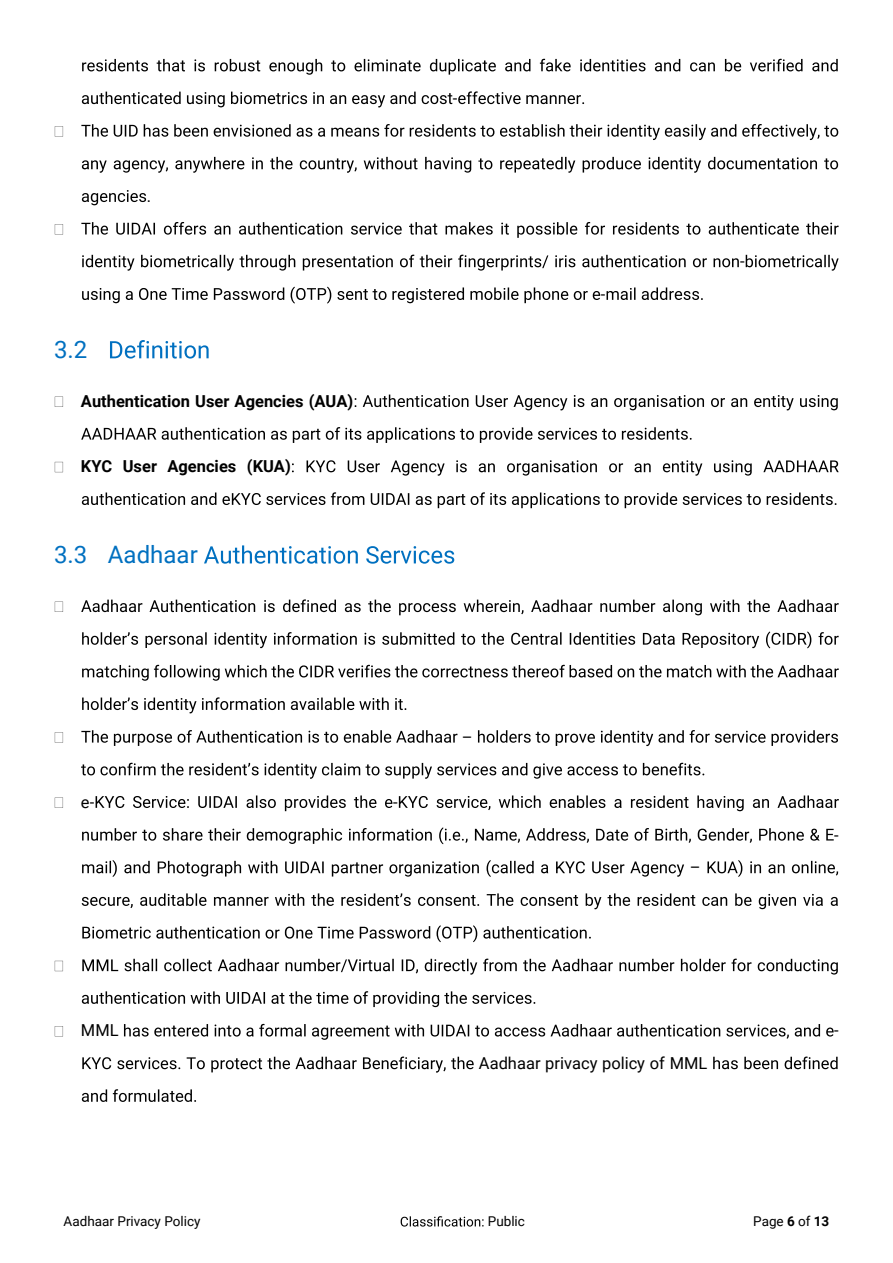
<style>
.page{position:relative;width:893px;height:1263px;background:#fff}
.page>*{position:absolute;margin:0;border:0;box-sizing:border-box;transform-origin:0 0}
.t1{font:24px "Roboto";color:#0070c0}
.t2{font:700 16.5px "Roboto";color:#000}
.t3{font:16.5px "Roboto";color:#000}
.t4{font:13.5px "Roboto";color:#000}
.s1{font-weight:700}
</style>
<div class="page">
<svg style="left:401px;top:1216px;width:83px;height:10px"></svg>
<svg style="left:82px;top:59px;width:756px;height:16px"></svg>
<svg style="left:82px;top:92px;width:370px;height:15px"></svg>
<svg style="left:458px;top:91px;width:126px;height:13px"></svg>
<svg style="left:55px;top:126px;width:8px;height:11px"></svg>
<svg style="left:81px;top:124px;width:757px;height:16px"></svg>
<svg style="left:82px;top:157px;width:756px;height:16px"></svg>
<svg style="left:82px;top:190px;width:64px;height:15px"></svg>
<svg style="left:55px;top:224px;width:8px;height:10px"></svg>
<svg style="left:81px;top:222px;width:758px;height:16px"></svg>
<svg style="left:82px;top:255px;width:604px;height:16px"></svg>
<svg style="left:693px;top:258px;width:46px;height:9px"></svg>
<svg style="left:746px;top:255px;width:93px;height:16px"></svg>
<svg style="left:82px;top:287px;width:518px;height:17px"></svg>
<svg style="left:607px;top:287px;width:96px;height:13px"></svg>
<svg style="left:110px;top:340px;width:99px;height:19px"></svg>
<svg style="left:55px;top:397px;width:8px;height:10px"></svg>
<svg style="left:355px;top:395px;width:483px;height:15px"></svg>
<svg style="left:81px;top:427px;width:611px;height:16px"></svg>
<svg style="left:55px;top:462px;width:8px;height:10px"></svg>
<svg style="left:292px;top:460px;width:547px;height:16px"></svg>
<svg style="left:82px;top:492px;width:755px;height:16px"></svg>
<svg style="left:204px;top:545px;width:250px;height:19px"></svg>
<svg style="left:55px;top:602px;width:8px;height:10px"></svg>
<svg style="left:81px;top:599px;width:758px;height:16px"></svg>
<svg style="left:82px;top:631px;width:757px;height:17px"></svg>
<svg style="left:82px;top:665px;width:757px;height:16px"></svg>
<svg style="left:82px;top:697px;width:324px;height:16px"></svg>
<svg style="left:55px;top:732px;width:8px;height:11px"></svg>
<svg style="left:81px;top:730px;width:376px;height:16px"></svg>
<svg style="left:478px;top:730px;width:360px;height:16px"></svg>
<svg style="left:81px;top:763px;width:623px;height:16px"></svg>
<svg style="left:55px;top:797px;width:8px;height:11px"></svg>
<svg style="left:96px;top:795px;width:296px;height:16px"></svg>
<svg style="left:399px;top:795px;width:440px;height:16px"></svg>
<svg style="left:82px;top:827px;width:722px;height:17px"></svg>
<svg style="left:810px;top:829px;width:24px;height:12px"></svg>
<svg style="left:82px;top:860px;width:602px;height:17px"></svg>
<svg style="left:707px;top:860px;width:131px;height:17px"></svg>
<svg style="left:82px;top:893px;width:756px;height:16px"></svg>
<svg style="left:82px;top:925px;width:509px;height:17px"></svg>
<svg style="left:55px;top:961px;width:8px;height:10px"></svg>
<svg style="left:82px;top:959px;width:756px;height:16px"></svg>
<svg style="left:82px;top:991px;width:453px;height:16px"></svg>
<svg style="left:55px;top:1026px;width:8px;height:10px"></svg>
<svg style="left:124px;top:1024px;width:710px;height:16px"></svg>
<svg style="left:82px;top:1056px;width:392px;height:16px"></svg>
<svg style="left:713px;top:1056px;width:125px;height:13px"></svg>
<svg style="left:82px;top:1089px;width:114px;height:13px"></svg>
<p class="t3" style="left:147px;top:184px;width:6px">.</p>
<h1 class="t1" style="left:54px;top:333px;width:35px">3.2</h1>
<p class="t2" style="left:81px;top:389px;width:274px">Authentication User Agencies (AUA)</p>
<p class="t2" style="left:81px;top:455px;width:211px">KYC User Agencies (KUA)</p>
<h1 class="t1" style="left:54px;top:538px;width:145px">3.3 Aadhaar</h1>
<p class="t3" style="left:453px;top:87px;width:6px">-</p>
<p class="t3" style="left:81px;top:790px;width:15px">e-</p>
<p class="t3" style="left:393px;top:790px;width:6px">-</p>
<p class="t3" style="left:462px;top:725px;width:12px">–</p>
<p class="t3" style="left:601px;top:282px;width:6px">-</p>
<p class="t3" style="left:740px;top:250px;width:6px">-</p>
<p class="t3" style="left:690px;top:856px;width:12px">–</p>
<p class="t3" style="left:834px;top:823px;width:6px">-</p>
<p class="t3" style="left:81px;top:1019px;width:39px">MML</p>
<p class="t3" style="left:834px;top:1019px;width:6px">-</p>
<p class="t3" style="left:479px;top:1052px;width:230px">Aadhaar privacy policy of MML</p>
<p class="t4" style="left:64px;top:1212px;width:138px">Aadhaar Privacy Policy</p>
<p class="t4" style="left:488px;top:1212px;width:39px">Public</p>
<p class="t4" style="left:753px;top:1212px;width:78px">Page <span class="s1">6</span> of <span class="s1">13</span></p>
</div>
